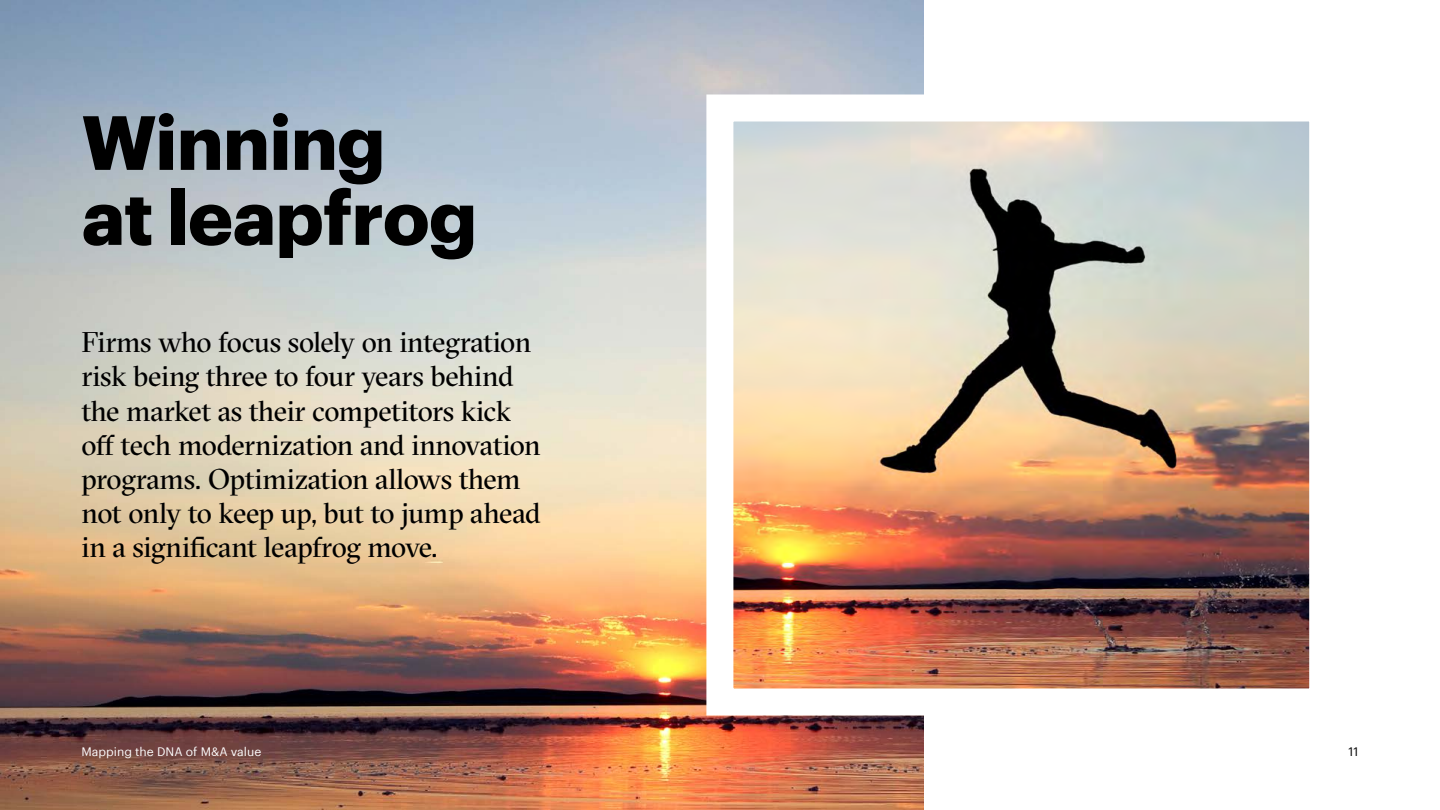
<style>
.page{position:relative;width:1440px;height:810px;background:#fff}
.page>*{position:absolute;margin:0;border:0;box-sizing:border-box;transform-origin:0 0}
.t1{font:700 75px/75px "Graphik";letter-spacing:-.015em;color:#000}
.t2{font:28.5px/34.2px "GT Sectra Fine";letter-spacing:-.015em;color:#000}
.t3{font:12px "Graphik";color:#fff}
.t4{font:12px "Graphik";color:#000}
</style>
<div class="page">
<img style="left:0;top:0;width:924px;height:810px">
<img style="left:734px;top:122px;width:574px;height:566px">
<h1 class="t1" style="left:82px;top:98px;width:397px">Winning<br>at leapfrog</h1>
<p class="t2" style="left:82px;top:325px;width:461px">Firms who focus solely on integration risk being three to four years behind the market as their competitors kick off tech modernization and innovation programs. Optimization allows them not only to keep up, but to jump ahead in a significant leapfrog move.</p>
<p class="t3" style="left:82px;top:743px;width:181px">Mapping the DNA of M&amp;A value</p>
<p class="t4" style="left:1349px;top:743px;width:11px">11</p>
</div>
